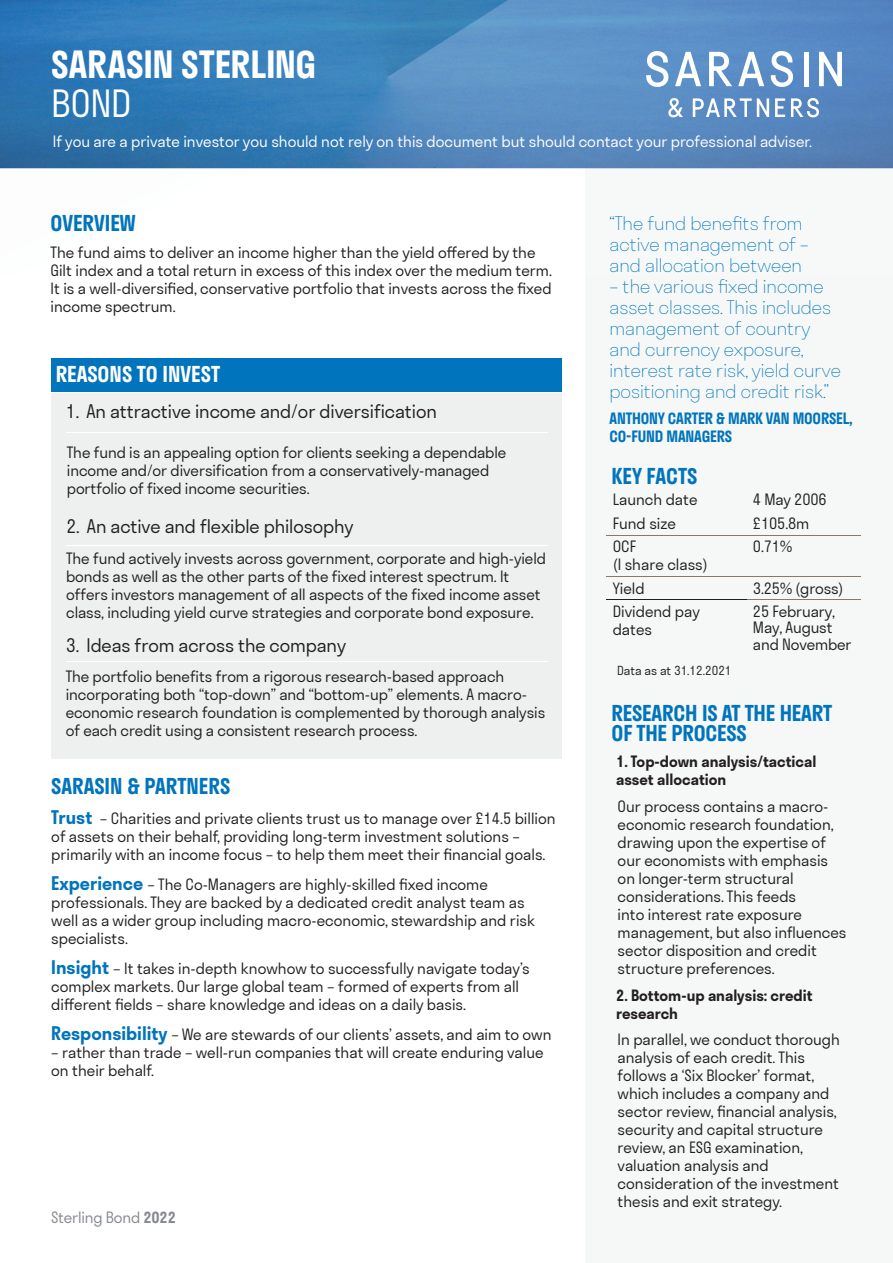
<style>
.page{position:relative;width:893px;height:1263px;background:#fff}
.page>*{position:absolute;margin:0;border:0;box-sizing:border-box;transform-origin:0 0}
.t1{font:600 36px "Stratos";color:#fff}
.t2{font:300 36px "Stratos";color:#fff}
.t3{font:600 21px/19.5px "Stratos";letter-spacing:-.01em;color:#0074bc}
.t4{font:600 21px "Stratos";color:#fff}
.t5{font:200 18px/21px "Stratos";color:#0074bc}
.t6{font:300 18px "Stratos";letter-spacing:-.005em;color:#231f20}
.t7{font:300 15px/18px "Stratos";color:#231f20}
.t8{font:300 15px "Stratos";color:#fff}
.t9{font:600 15px/18px "Stratos";color:#231f20}
.t10{font:600 15px/18px "Stratos";letter-spacing:-.01em;color:#0074bc}
.t11{font:300 15px "Stratos";letter-spacing:-.01em;color:#86898f}
.t12{font:300 12px "Stratos";color:#231f20}
.s1{font-weight:600;font-size:18px;color:#0074bc}
.s2{font-weight:600}
</style>
<div class="page">
<div style="left:585px;top:0;width:308px;height:1263px;background:#f5f8f7"></div>
<img style="left:0;top:0;width:893px;height:169px">
<img style="left:585px;top:168px;width:308px;height:1px">
<svg style="left:646px;top:51px;width:22px;height:36px"></svg>
<svg style="left:771px;top:51px;width:22px;height:36px"></svg>
<svg style="left:675px;top:52px;width:26px;height:34px"></svg>
<div style="left:804px;top:52px;width:5px;height:34px;background:#fff"></div>
<svg style="left:819px;top:52px;width:23px;height:34px"></svg>
<svg style="left:709px;top:52px;width:23px;height:34px"></svg>
<svg style="left:738px;top:52px;width:26px;height:34px"></svg>
<svg style="left:668px;top:98px;width:15px;height:19px"></svg>
<svg style="left:693px;top:98px;width:76px;height:19px"></svg>
<svg style="left:775px;top:98px;width:10px;height:19px"></svg>
<svg style="left:791px;top:98px;width:28px;height:19px"></svg>
<div style="left:51px;top:358px;width:510px;height:34px;background:#0074bc"></div>
<div style="left:51px;top:394px;width:510px;height:365px;background:#edf0ee"></div>
<hr style="left:607px;top:535px;width:140px;height:1px;background:#8a7966">
<hr style="left:747px;top:535px;width:113px;height:1px;background:#8a7966">
<hr style="left:607px;top:576px;width:140px;height:1px;background:#8a7966">
<hr style="left:747px;top:576px;width:113px;height:1px;background:#8a7966">
<hr style="left:747px;top:599px;width:113px;height:1px;background:#8a7966">
<hr style="left:607px;top:599px;width:140px;height:1px;background:#231f20">
<hr style="left:66px;top:432px;width:482px;height:1px;background:#fff">
<hr style="left:66px;top:545px;width:482px;height:1px;background:#fff">
<hr style="left:66px;top:661px;width:482px;height:1px;background:#fff">
<h1 class="t1" style="left:51px;top:36px;width:267px">SARASIN STERLING</h1>
<h1 class="t2" style="left:51px;top:75px;width:82px">BOND</h1>
<p class="t8" style="left:53px;top:129px;width:761px">If you are a private investor you should not rely on this document but should contact your professional adviser.</p>
<h2 class="t3" style="left:50px;top:213px;width:87px">OVERVIEW</h2>
<p class="t7" style="left:50px;top:243px;width:503px">The fund aims to deliver an income higher than the yield offered by the Gilt index and a total return in excess of this index over the medium term.<br>It is a well-diversified, conservative portfolio that invests across the fixed income spectrum.</p>
<h2 class="t4" style="left:56px;top:358px;width:166px">REASONS TO INVEST</h2>
<p class="t6" style="left:66px;top:396px;width:372px">1. An attractive income and/or diversification</p>
<p class="t7" style="left:67px;top:443px;width:441px">The fund is an appealing option for clients seeking a dependable income and/or diversification from a conservatively-managed portfolio of fixed income securities.</p>
<p class="t6" style="left:66px;top:512px;width:289px">2. An active and flexible philosophy</p>
<p class="t7" style="left:66px;top:549px;width:481px">The fund actively invests across government, corporate and high-yield bonds as well as the other parts of the fixed interest spectrum. It offers investors management of all aspects of the fixed income asset class, including yield curve strategies and corporate bond exposure.</p>
<p class="t6" style="left:66px;top:630px;width:282px">3. Ideas from across the company</p>
<p class="t7" style="left:66px;top:667px;width:481px">The portfolio benefits from a rigorous research-based approach incorporating both “top-down” and “bottom-up” elements. A macro&shy;economic research foundation is complemented by thorough analysis of each credit using a consistent research process.</p>
<h2 class="t3" style="left:51px;top:775px;width:180px">SARASIN &amp; PARTNERS</h2>
<p class="t7" style="left:51px;top:809px;width:506px"><span class="s1">Trust</span> – Charities and private clients trust us to manage over £14.5 billion of assets on their behalf, providing long-term investment solutions – primarily with an income focus – to help them meet their financial goals.</p>
<p class="t7" style="left:51px;top:875px;width:485px"><span class="s1">Experience</span> – The Co-Managers are highly-skilled fixed income professionals. They are backed by a dedicated credit analyst team as well as a wider group including macro-economic, stewardship and risk specialists.</p>
<p class="t7" style="left:51px;top:959px;width:480px"><span class="s1">Insight</span> – It takes in-depth knowhow to successfully navigate today’s complex markets. Our large global team – formed of experts from all different fields – share knowledge and ideas on a daily basis.</p>
<p class="t7" style="left:51px;top:1025px;width:502px"><span class="s1">Responsibility</span> – We are stewards of our clients’ assets, and aim to own</p>
<p class="t7" style="left:51px;top:1043px;width:494px">– rather than trade – well-run companies that will create enduring value on their behalf.</p>
<p class="t11" style="left:51px;top:1205px;width:126px">Sterling Bond <span class="s2">2022</span></p>
<p class="t5" style="left:609px;top:212px;width:201px">“The fund benefits from active management of – and allocation between</p>
<p class="t5" style="left:609px;top:275px;width:233px">– the various fixed income asset classes. This includes management of country and currency exposure, interest rate risk, yield curve positioning and credit risk.”</p>
<p class="t10" style="left:609px;top:409px;width:245px">ANTHONY CARTER &amp; MARK VAN MOORSEL,<br>CO-FUND MANAGERS</p>
<h2 class="t3" style="left:612px;top:465px;width:87px">KEY FACTS</h2>
<p class="t7" style="left:613px;top:489px;width:86px">Launch date</p>
<p class="t7" style="left:753px;top:489px;width:75px">4 May 2006</p>
<p class="t7" style="left:613px;top:514px;width:65px">Fund size</p>
<p class="t7" style="left:753px;top:514px;width:58px">£105.8m</p>
<p class="t7" style="left:613px;top:537px;width:97px">OCF<br>(I share class)</p>
<p class="t7" style="left:753px;top:537px;width:41px">0.71%</p>
<p class="t7" style="left:613px;top:578px;width:33px">Yield</p>
<p class="t7" style="left:753px;top:578px;width:92px">3.25% (gross)</p>
<p class="t7" style="left:613px;top:602px;width:89px">Dividend pay dates</p>
<p class="t7" style="left:753px;top:602px;width:100px;line-height:16.5px">25 February,<br>May, August and November</p>
<p class="t12" style="left:617px;top:661px;width:116px">Data as at 31.12.2021</p>
<h2 class="t3" style="left:612px;top:703px;width:222px">RESEARCH IS AT THE HEART<br>OF THE PROCESS</h2>
<p class="t9" style="left:616px;top:752px;width:202px">1. Top-down analysis/tactical asset allocation</p>
<p class="t7" style="left:618px;top:797px;width:230px">Our process contains a macro&shy;economic research foundation, drawing upon the expertise of our economists with emphasis on longer-term structural considerations. This feeds<br>into interest rate exposure management, but also influences sector disposition and credit structure preferences.</p>
<p class="t9" style="left:616px;top:985px;width:198px">2. Bottom-up analysis: credit research</p>
<p class="t7" style="left:618px;top:1030px;width:224px">In parallel, we conduct thorough analysis of each credit. This follows a ‘Six Blocker’ format, which includes a company and sector review, financial analysis, security and capital structure review, an ESG examination, valuation analysis and consideration of the investment thesis and exit strategy.</p>
</div>
